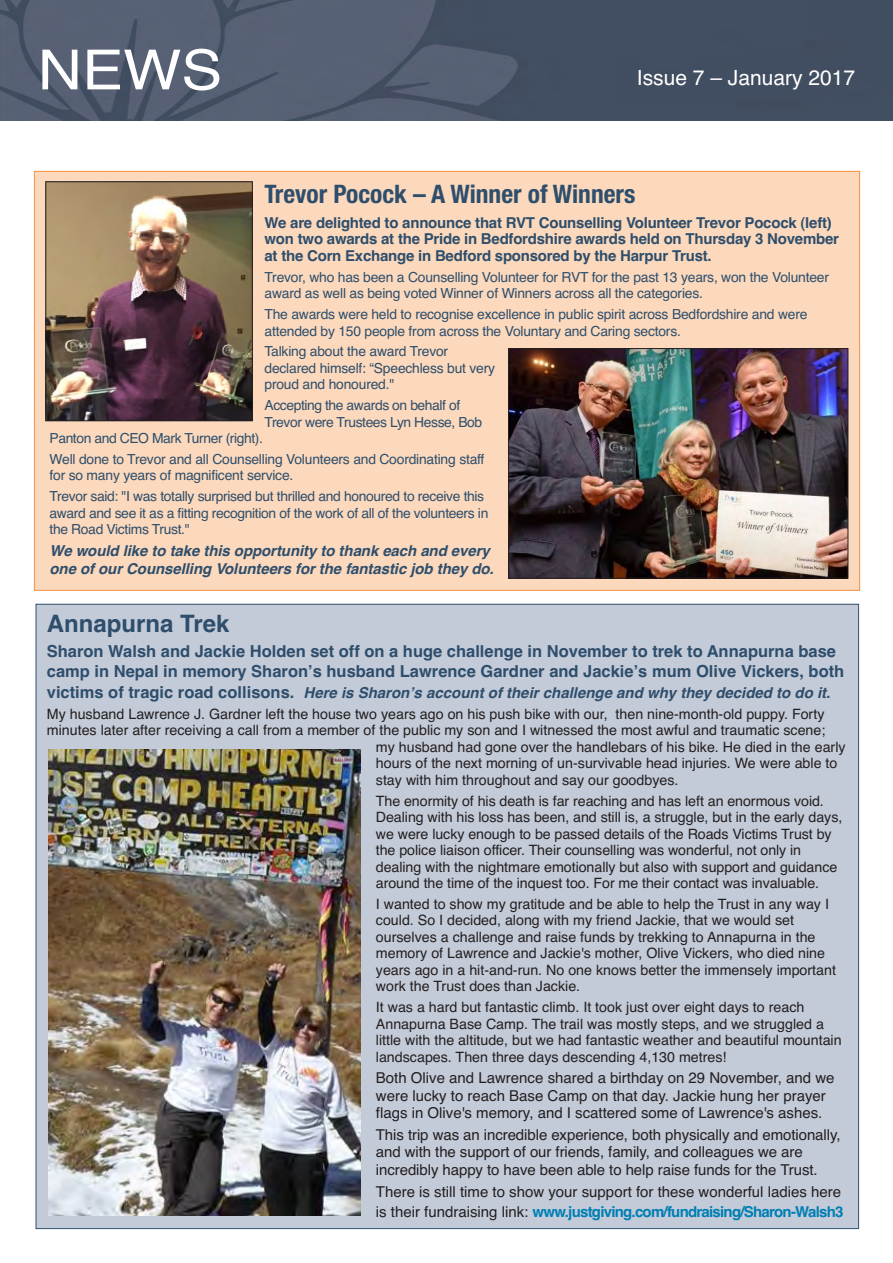
<style>
.page{position:relative;width:893px;height:1263px;background:#fff}
.page>*{position:absolute;margin:0;border:0;box-sizing:border-box;transform-origin:0 0}
.t1{font:55.35px "Helvetica";color:#fff;scale:1.11 1}
.t2{font:700 condensed 25.5px "Helvetica Neue";color:#2e4e6c}
.t3{font:700 24px "Helvetica";color:#2e4e6c}
.t4{font:21px "Helvetica";color:#fff}
.t5{font:700 16.5px/19.8px "Helvetica";color:#2e4e6c}
.t6{font:15px/17.4px "Helvetica";color:#231f20}
.t7{font:italic 700 15px/18px "Helvetica";letter-spacing:-.005em;color:#2e4e6c}
.t8{font:700 15px/16.6px "Helvetica";letter-spacing:-.015em;color:#2e4e6c}
.t9{font:14.25px/16.5px "Helvetica";color:#231f20}
.t10{font:13.8px/16.5px "Helvetica";letter-spacing:-.015em;color:#2e4e6c}
.s1{font-style:normal;font-size:16.5px}
.s2{font-weight:700;color:#007fb4}
</style>
<div class="page">
<div style="left:36px;top:605px;width:822px;height:623px;background:#c4cbd8"></div>
<div style="left:35px;top:172px;width:824px;height:418px;background:#fcd9bc"></div>
<img style="left:0;top:0;width:892px;height:120px">
<img style="left:48px;top:184px;width:203px;height:235px">
<div style="left:46px;top:182px;width:207px;height:239px;border:1px solid #231f20"></div>
<img style="left:510px;top:350px;width:336px;height:226px">
<div style="left:508px;top:348px;width:340px;height:230px;border:1px solid #231f20"></div>
<img style="left:48px;top:749px;width:313px;height:466px">
<h1 class="t1" style="left:38px;top:38px;width:168px">NEWS</h1>
<h3 class="t4" style="left:637px;top:66px;width:220px">Issue 7 – January 2017</h3>
<h2 class="t2" style="left:265px;top:178px;width:372px">Trevor Pocock – A Winner of Winners</h2>
<p class="t8" style="left:265px;top:214px;width:576px">We are delighted to announce that RVT Counselling Volunteer Trevor Pocock (left) won two awards at the Pride in Bedfordshire awards held on Thursday 3 November at the Corn Exchange in Bedford sponsored by the Harpur Trust.</p>
<p class="t10" style="left:265px;top:269px;width:566px">Trevor, who has been a Counselling Volunteer for RVT for the past 13 years, won the Volunteer award as well as being voted Winner of Winners across all the categories.</p>
<p class="t10" style="left:265px;top:306px;width:544px">The awards were held to recognise excellence in public spirit across Bedfordshire and were attended by 150 people from across the Voluntary and Caring sectors.</p>
<p class="t10" style="left:265px;top:343px;width:232px">Talking about the award Trevor declared himself: “Speechless but very proud and honoured."</p>
<p class="t10" style="left:265px;top:397px;width:219px">Accepting the awards on behalf of<br>Trevor were Trustees Lyn Hesse, Bob</p>
<p class="t10" style="left:50px;top:428px;width:436px;line-height:20.7px">Panton and CEO Mark Turner (right).<br>Well done to Trevor and all Counselling Volunteers and Coordinating staff</p>
<p class="t10" style="left:50px;top:465px;width:436px;line-height:20.7px">for so many years of magnificent service.<br>Trevor said: "I was totally surprised but thrilled and honoured to receive this</p>
<p class="t10" style="left:50px;top:505px;width:440px">award and see it as a fitting recognition of the work of all of the volunteers in the Road Victims Trust."</p>
<p class="t7" style="left:50px;top:542px;width:446px">We would like to take this opportunity to thank each and every one of our Counselling Volunteers for the fantastic job they do.</p>
<h3 class="t3" style="left:47px;top:610px;width:184px">Annapurna Trek</h3>
<p class="t5" style="left:47px;top:642px;width:799px">Sharon Walsh and Jackie Holden set off on a huge challenge in November to trek to Annapurna base camp in Nepal in memory Sharonʼs husband Lawrence Gardner and Jackieʼs mum Olive Vickers, both</p>
<p class="t7" style="left:47px;top:684px;width:785px"><span class="s1">victims of tragic road collisons.</span> Here is Sharonʼs account of their challenge and why they decided to do it.</p>
<p class="t9" style="left:47px;top:706px;width:779px">My husband Lawrence J. Gardner left the house two years ago on his push bike with our, then nine-month-old puppy. Forty</p>
<p class="t9" style="left:47px;top:722px;width:780px">minutes later after receiving a call from a member of the public my son and I witnessed the most awful and traumatic scene;</p>
<p class="t9" style="left:376px;top:739px;width:471px">my husband had gone over the handlebars of his bike. He died in the early</p>
<p class="t9" style="left:376px;top:755px;width:463px">hours of the next morning of un-survivable head injuries. We were able to</p>
<p class="t9" style="left:376px;top:772px;width:304px">stay with him throughout and say our goodbyes.</p>
<p class="t9" style="left:376px;top:792px;width:468px">The enormity of his death is far reaching and has left an enormous void.<br>Dealing with his loss has been, and still is, a struggle, but in the early days, we were lucky enough to be passed details of the Roads Victims Trust by the police liaison officer. Their counselling was wonderful, not only in dealing with the nightmare emotionally but also with support and guidance around the time of the inquest too. For me their contact was invaluable.</p>
<p class="t9" style="left:376px;top:896px;width:462px">I wanted to show my gratitude and be able to help the Trust in any way I could. So I decided, along with my friend Jackie, that we would set ourselves a challenge and raise funds by trekking to Annapurna in the memory of Lawrence and Jackie's mother, Olive Vickers, who died nine years ago in a hit-and-run. No one knows better the immensely important work the Trust does than Jackie.</p>
<p class="t9" style="left:376px;top:999px;width:467px">It was a hard but fantastic climb. It took just over eight days to reach Annapurna Base Camp. The trail was mostly steps, and we struggled a little with the altitude, but we had fantastic weather and beautiful mountain landscapes. Then three days descending 4,130 metres!</p>
<p class="t6" style="left:376px;top:1069px;width:460px">Both Olive and Lawrence shared a birthday on 29 November, and we were lucky to reach Base Camp on that day. Jackie hung her prayer flags in Olive's memory, and I scattered some of Lawrence's ashes.</p>
<p class="t6" style="left:376px;top:1126px;width:466px">This trip was an incredible experience, both physically and emotionally, and with the support of our friends, family, and colleagues we are incredibly happy to have been able to help raise funds for the Trust.</p>
<p class="t6" style="left:376px;top:1181px;width:469px;line-height:20.2px">There is still time to show your support for these wonderful ladies here is their fundraising link: <span class="s2">www.justgiving.com/fundraising/Sharon-Walsh3</span></p>
</div>
